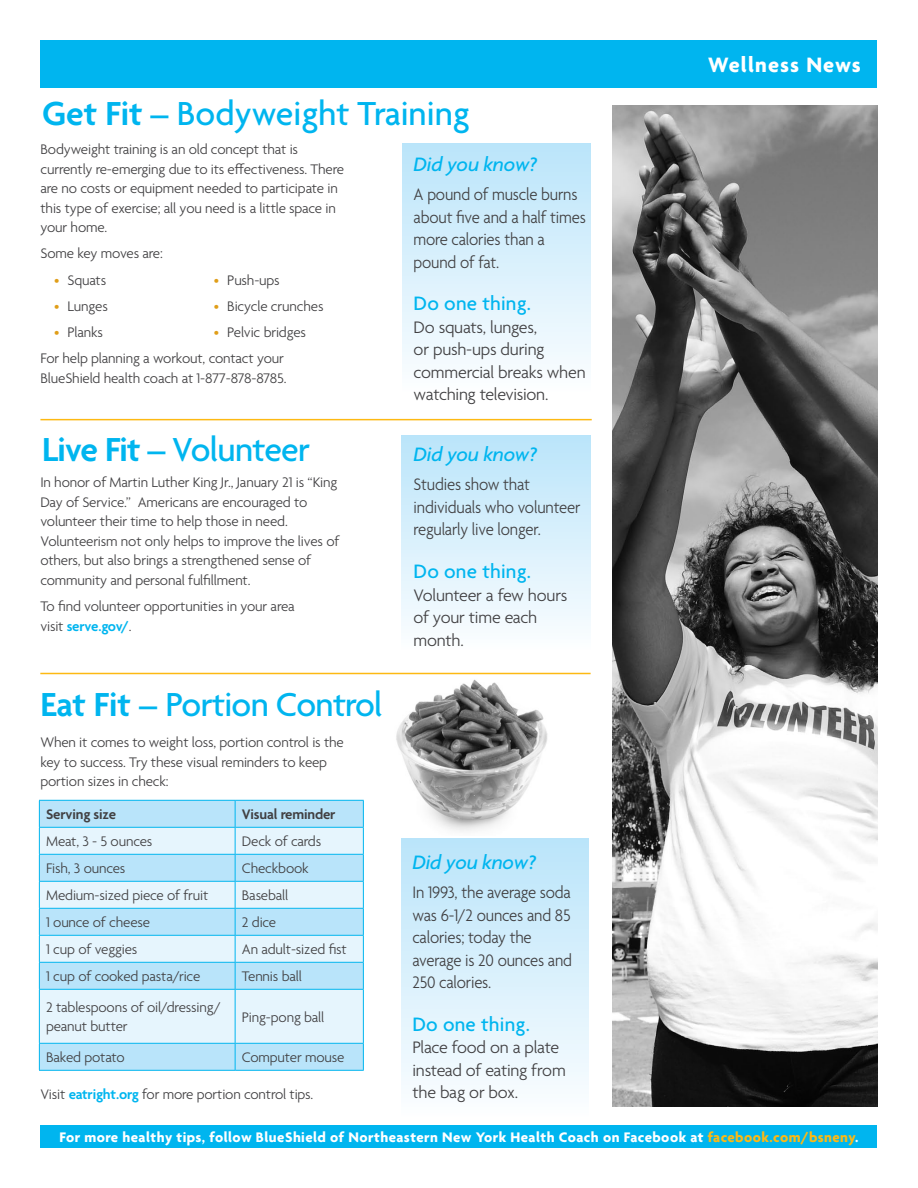
<style>
.page{position:relative;width:918px;height:1188px;background:#fff}
.page>*{position:absolute;margin:0;border:0;box-sizing:border-box;transform-origin:0 0}
.t1{font:500 36px "Agenda";letter-spacing:-.02em;color:#00b5ef}
.t2{font:500 36px "Agenda";color:#00b5ef}
.t3{font:700 22.5px "Agenda";letter-spacing:.05em;color:#fff}
.t4{font:italic 500 21px "Agenda";letter-spacing:-.01em;color:#00b5ef}
.t5{font:500 21px "Agenda";letter-spacing:.01em;color:#00b5ef}
.t6{font:300 18px/22.5px "Agenda";letter-spacing:-.01em;color:#414042;scale:.93 1}
.t7{font:300 18px/22.5px "Agenda";letter-spacing:-.01em;color:#414042}
.t8{font:300 15px/19.5px "Agenda";letter-spacing:-.01em;color:#414042}
.t9{font:700 15px "Agenda";letter-spacing:.03em;color:#fff}
.t10{font:600 15px "Agenda";letter-spacing:-.01em;color:#414042}
.s1{font-weight:600}
.s2{color:#e09e19}
.s3{font-weight:600;color:#00b5ef}
.s4{color:#fdb913}
</style>
<div class="page">
<div style="left:40px;top:1125px;width:838px;height:23px;background:#00b5ef"></div>
<div style="left:40px;top:40px;width:838px;height:48px;background:#00b5ef"></div>
<div style="left:403px;top:143px;width:187px;height:250px;background:linear-gradient(to bottom,#bae4fa,#fcfeff)"></div>
<div style="left:402px;top:839px;width:187px;height:279px;background:linear-gradient(to bottom,#bae4fa,#fcfeff)"></div>
<hr style="left:40px;top:419px;width:552px;height:1px;background:#fdb913">
<hr style="left:40px;top:673px;width:551px;height:1px;background:#fdb913">
<div style="left:402px;top:435px;width:189px;height:216px;background:linear-gradient(to bottom,#bae4fa,#fcfdff)"></div>
<img style="left:612px;top:106px;width:265px;height:1001px">
<div style="left:40px;top:801px;width:323px;height:269px;background:#b9e4fa"></div>
<svg style="left:40px;top:828px;width:323px;height:215px;background:#d3eefb"></svg>
<hr style="left:39px;top:800px;width:196px;height:1px;background:#00b5ef">
<hr style="left:235px;top:800px;width:129px;height:1px;background:#00b5ef">
<hr style="left:39px;top:827px;width:196px;height:1px;background:#00b5ef">
<hr style="left:235px;top:827px;width:129px;height:1px;background:#00b5ef">
<hr style="left:39px;top:854px;width:196px;height:1px;background:#00b5ef">
<hr style="left:235px;top:854px;width:129px;height:1px;background:#00b5ef">
<hr style="left:39px;top:881px;width:196px;height:1px;background:#00b5ef">
<hr style="left:235px;top:881px;width:129px;height:1px;background:#00b5ef">
<hr style="left:39px;top:908px;width:196px;height:1px;background:#00b5ef">
<hr style="left:235px;top:908px;width:129px;height:1px;background:#00b5ef">
<hr style="left:39px;top:935px;width:196px;height:1px;background:#00b5ef">
<hr style="left:235px;top:935px;width:129px;height:1px;background:#00b5ef">
<hr style="left:39px;top:962px;width:196px;height:1px;background:#00b5ef">
<svg style="left:39px;top:801px;width:1px;height:188px"></svg>
<hr style="left:235px;top:962px;width:129px;height:1px;background:#00b5ef">
<svg style="left:235px;top:801px;width:1px;height:188px"></svg>
<svg style="left:363px;top:801px;width:1px;height:188px"></svg>
<hr style="left:39px;top:989px;width:196px;height:1px;background:#00b5ef">
<hr style="left:39px;top:990px;width:1px;height:53px;background:#00b5ef">
<hr style="left:235px;top:989px;width:129px;height:1px;background:#00b5ef">
<hr style="left:235px;top:990px;width:1px;height:53px;background:#00b5ef">
<hr style="left:363px;top:990px;width:1px;height:53px;background:#00b5ef">
<hr style="left:39px;top:1043px;width:196px;height:1px;background:#00b5ef">
<svg style="left:39px;top:1044px;width:1px;height:26px"></svg>
<hr style="left:235px;top:1043px;width:129px;height:1px;background:#00b5ef">
<svg style="left:235px;top:1044px;width:1px;height:26px"></svg>
<svg style="left:363px;top:1044px;width:1px;height:26px"></svg>
<hr style="left:39px;top:1070px;width:196px;height:1px;background:#00b5ef">
<hr style="left:235px;top:1070px;width:129px;height:1px;background:#00b5ef">
<img style="left:396px;top:679px;width:152px;height:152px">
<h1 class="t2" style="left:42px;top:94px;width:429px"><span class="s1">Get Fit –</span> Bodyweight Training</h1>
<p class="t8" style="left:41px;top:140px;width:305px">Bodyweight training is an old concept that is currently re-emerging due to its effectiveness. There are no costs or equipment needed to participate in this type of exercise; all you need is a little space in your home.</p>
<p class="t8" style="left:41px;top:245px;width:124px">Some key moves are:</p>
<p class="t8" style="left:54px;top:271px;width:54px"><span class="s2">•</span> Squats</p>
<p class="t8" style="left:54px;top:297px;width:55px"><span class="s2">•</span> Lunges</p>
<p class="t8" style="left:54px;top:323px;width:50px"><span class="s2">•</span> Planks</p>
<p class="t8" style="left:214px;top:271px;width:67px"><span class="s2">•</span> Push-ups</p>
<p class="t8" style="left:214px;top:297px;width:111px"><span class="s2">•</span> Bicycle crunches</p>
<p class="t8" style="left:41px;top:320px;width:267px;line-height:26.2px;text-indent:173px"><span class="s2">•</span> Pelvic bridges<br>For help planning a workout, contact your</p>
<p class="t8" style="left:41px;top:369px;width:248px">BlueShield health coach at 1-877-878-8785.</p>
<h1 class="t1" style="left:42px;top:430px;width:270px"><span class="s1">Live Fit –</span> Volunteer</h1>
<p class="t8" style="left:40px;top:474px;width:301px">In honor of Martin Luther King Jr., January 21 is “King Day of Service.” Americans are encouraged to volunteer their time to help those in need.<br>Volunteerism not only helps to improve the lives of others, but also brings a strengthened sense of community and personal fulfillment.</p>
<p class="t8" style="left:40px;top:597px;width:256px">To find volunteer opportunities in your area visit <span class="s3">serve.gov/</span>.</p>
<h1 class="t1" style="left:40px;top:686px;width:344px"><span class="s1">Eat Fit –</span> Portion Control</h1>
<p class="t8" style="left:40px;top:734px;width:305px">When it comes to weight loss, portion control is the key to success. Try these visual reminders to keep portion sizes in check:</p>
<p class="t10" style="left:46px;top:806px;width:72px">Serving size</p>
<p class="t10" style="left:242px;top:806px;width:95px">Visual reminder</p>
<p class="t8" style="left:46px;top:833px;width:108px">Meat, 3 - 5 ounces</p>
<p class="t8" style="left:242px;top:833px;width:81px">Deck of cards</p>
<p class="t8" style="left:46px;top:860px;width:81px">Fish, 3 ounces</p>
<p class="t8" style="left:242px;top:860px;width:68px">Checkbook</p>
<p class="t8" style="left:46px;top:887px;width:164px">Medium-sized piece of fruit</p>
<p class="t8" style="left:242px;top:887px;width:48px">Baseball</p>
<p class="t8" style="left:46px;top:914px;width:105px">1 ounce of cheese</p>
<p class="t8" style="left:242px;top:914px;width:36px">2 dice</p>
<p class="t8" style="left:46px;top:941px;width:93px">1 cup of veggies</p>
<p class="t8" style="left:242px;top:941px;width:106px">An adult-sized fist</p>
<p class="t8" style="left:46px;top:968px;width:156px">1 cup of cooked pasta/rice</p>
<p class="t8" style="left:242px;top:968px;width:62px">Tennis ball</p>
<p class="t8" style="left:46px;top:998px;width:177px">2 tablespoons of oil/dressing/ peanut butter</p>
<p class="t8" style="left:242px;top:1008px;width:84px">Ping-pong ball</p>
<p class="t8" style="left:46px;top:1049px;width:80px">Baked potato</p>
<p class="t8" style="left:242px;top:1049px;width:104px">Computer mouse</p>
<p class="t8" style="left:40px;top:1085px;width:275px">Visit <span class="s3">eatright.org</span> for more portion control tips.</p>
<h3 class="t4" style="left:414px;top:152px;width:125px">Did you know?</h3>
<p class="t6" style="left:414px;top:184px;width:187px">A pound of muscle burns about five and a half times more calories than a pound of fat.</p>
<h3 class="t5" style="left:414px;top:292px;width:119px">Do one thing.</h3>
<p class="t7" style="left:414px;top:317px;width:174px">Do squats, lunges,<br>or push-ups during commercial breaks when watching television.</p>
<h3 class="t4" style="left:414px;top:442px;width:125px">Did you know?</h3>
<p class="t6" style="left:414px;top:475px;width:181px">Studies show that individuals who volunteer regularly live longer.</p>
<h3 class="t5" style="left:414px;top:560px;width:119px">Do one thing.</h3>
<p class="t7" style="left:414px;top:585px;width:155px">Volunteer a few hours of your time each month.</p>
<h3 class="t4" style="left:412px;top:850px;width:125px">Did you know?</h3>
<p class="t6" style="left:412px;top:882px;width:173px">In 1993, the average soda was 6-1/2 ounces and 85 calories; today the average is 20 ounces and<br>250 calories.</p>
<h3 class="t5" style="left:412px;top:1013px;width:119px">Do one thing.</h3>
<p class="t7" style="left:412px;top:1038px;width:155px">Place food on a plate instead of eating from the bag or box.</p>
<h2 class="t3" style="left:708px;top:53px;width:154px">Wellness News</h2>
<p class="t9" style="left:60px;top:1129px;width:800px">For more healthy tips, follow BlueShield of Northeastern New York Health Coach on Facebook at <span class="s4">facebook.com/bsneny</span>.</p>
</div>
